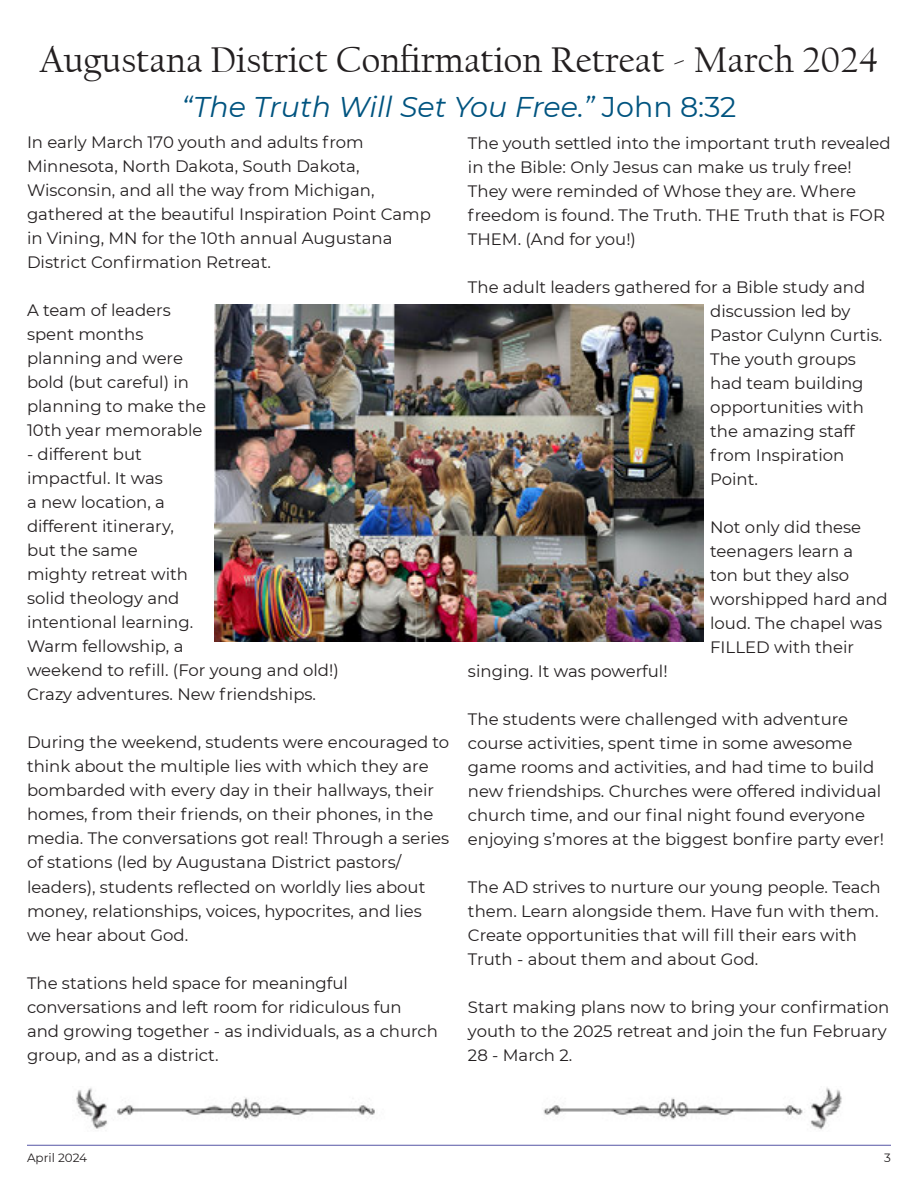
<style>
.page{position:relative;width:918px;height:1188px;background:#fff}
.page>*{position:absolute;margin:0;border:0;box-sizing:border-box;transform-origin:0 0}
.t1{font:37.5px "Californian FB";color:#231f20}
.Sub_Title_Author_Line{font:italic 28.5px "Montserrat";color:#005480}
.t2{font:16.5px/24px "Montserrat";color:#231f20}
.t3{font:12px "Montserrat";color:#231f20}
.s1{font-style:normal}
</style>
<div class="page">
<hr style="left:27px;top:1145px;width:864px;height:1px;background:#5656a5">
<img style="left:215px;top:305px;width:488px;height:337px">
<img style="left:76px;top:1087px;width:766px;height:43px">
<p class="t1" style="left:39px;top:39px;width:841px">Augustana District Confirmation Retreat - March 2024</p>
<p class="Sub_Title_Author_Line" style="left:182px;top:87px;width:556px">“The Truth Will Set You Free.” <span class="s1">John 8:32</span></p>
<p class="t2" style="left:27px;top:130px;width:405px">In early March 170 youth and adults from Minnesota, North Dakota, South Dakota, Wisconsin, and all the way from Michigan, gathered at the beautiful Inspiration Point Camp in Vining, MN for the 10th annual Augustana District Confirmation Retreat.</p>
<p class="t2" style="left:27px;top:298px;width:181px">A team of leaders spent months planning and were bold (but careful) in planning to make the<br>10th year memorable</p>
<p class="t2" style="left:27px;top:442px;width:313px">- different but<br>impactful. It was<br>a new location, a<br>different itinerary,<br>but the same<br>mighty retreat with<br>solid theology and<br>intentional learning.<br>Warm fellowship, a<br>weekend to refill. (For young and old!)</p>
<p class="t2" style="left:27px;top:682px;width:291px">Crazy adventures. New friendships.</p>
<p class="t2" style="left:27px;top:730px;width:424px">During the weekend, students were encouraged to think about the multiple lies with which they are bombarded with every day in their hallways, their homes, from their friends, on their phones, in the media. The conversations got real! Through a series of stations (led by Augustana District pastors/ leaders), students reflected on worldly lies about money, relationships, voices, hypocrites, and lies we hear about God.</p>
<p class="t2" style="left:27px;top:970px;width:412px">The stations held space for meaningful conversations and left room for ridiculous fun and growing together - as individuals, as a church group, and as a district.</p>
<p class="t2" style="left:468px;top:130px;width:424px">The youth settled into the important truth revealed in the Bible: Only Jesus can make us truly free!</p>
<p class="t2" style="left:468px;top:178px;width:419px">They were reminded of Whose they are. Where freedom is found. The Truth. THE Truth that is FOR<br>THEM. (And for you!)</p>
<p class="t2" style="left:710px;top:274px;width:174px;text-indent:-242px">The adult leaders gathered for a Bible study and discussion led by<br>Pastor Culynn Curtis.<br>The youth groups had team building opportunities with the amazing staff from Inspiration<br>Point.</p>
<p class="t2" style="left:710px;top:514px;width:179px">Not only did these teenagers learn a<br>ton but they also worshipped hard and loud. The chapel was<br>FILLED with their</p>
<p class="t2" style="left:468px;top:658px;width:201px">singing. It was powerful!</p>
<p class="t2" style="left:468px;top:706px;width:418px">The students were challenged with adventure course activities, spent time in some awesome game rooms and activities, and had time to build new friendships. Churches were offered individual church time, and our final night found everyone enjoying s’mores at the biggest bonfire party ever!</p>
<p class="t2" style="left:468px;top:874px;width:414px">The AD strives to nurture our young people. Teach them. Learn alongside them. Have fun with them.<br>Create opportunities that will fill their ears with Truth - about them and about God.</p>
<p class="t2" style="left:468px;top:994px;width:423px">Start making plans now to bring your confirmation youth to the 2025 retreat and join the fun February<br>28 - March 2.</p>
<p class="t3" style="left:27px;top:1149px;width:62px">April 2024</p>
<p class="t3" style="left:884px;top:1149px;width:8px">3</p>
</div>
